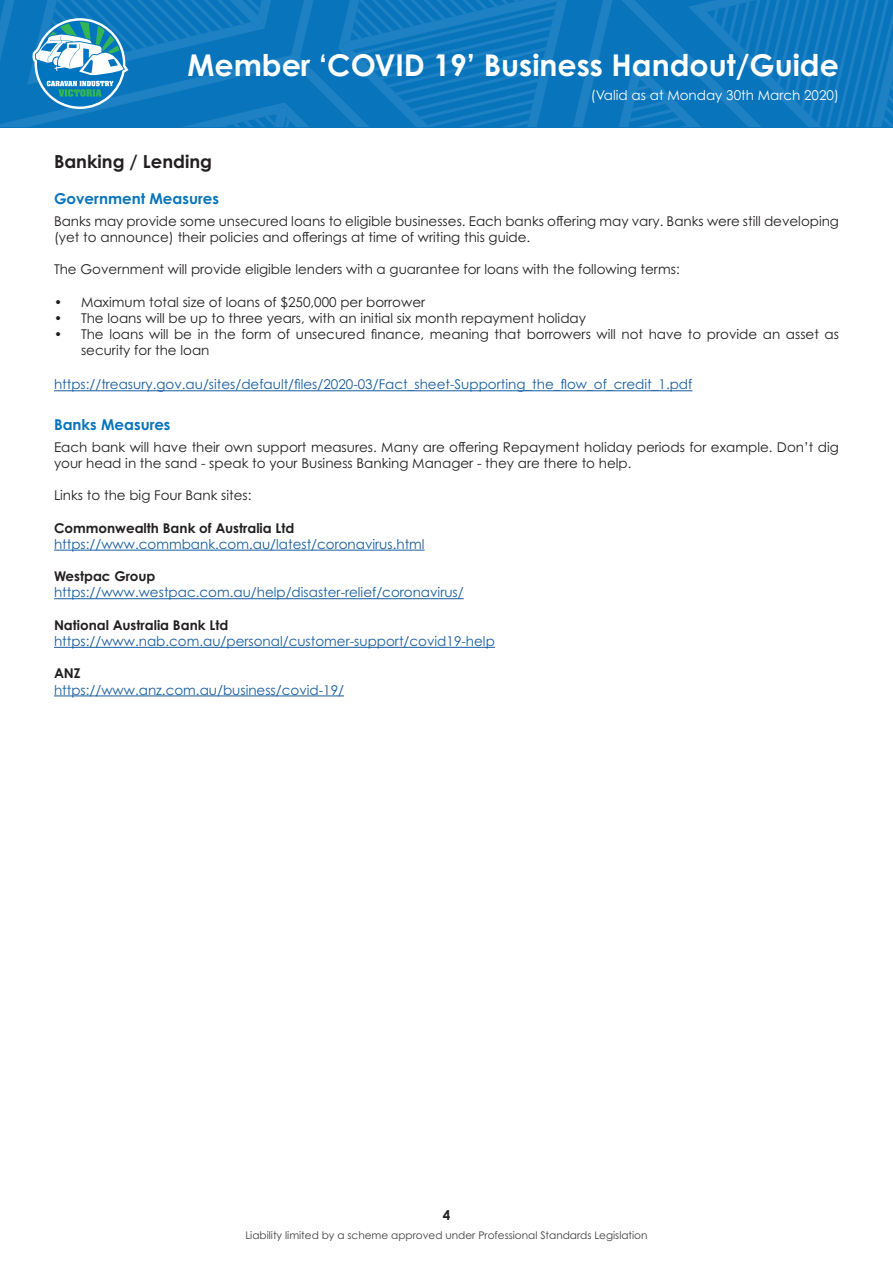
<style>
.page{position:relative;width:893px;height:1263px;background:#fff}
.page>*{position:absolute;margin:0;border:0;box-sizing:border-box;transform-origin:0 0}
.t1{font:700 30px "Century Gothic Pro";color:#fff}
.t2{font:700 18px "Century Gothic Pro";color:#231f20}
.t3{font:700 15px "Century Gothic Pro";color:#0774bc}
.t4{font:13.5px/16.2px "Century Gothic Pro";color:#231f20}
.t5{font:13.5px "Century Gothic Pro";color:#175d9e}
.t6{font:700 13.5px "Century Gothic Pro";color:#231f20}
.t7{font:13.5px "Century Gothic Pro";color:#fff}
.t8{font:10.5px "Century Gothic Pro";color:#3e3e3f}
</style>
<div class="page">
<svg style="left:573px;top:0;width:320px;height:128px;background:#0d77be"></svg>
<svg style="left:0;top:0;width:567px;height:127px;background:#167dbf"></svg>
<hr style="left:54px;top:390px;width:638px;height:1px;background:#175d9e">
<hr style="left:54px;top:550px;width:371px;height:1px;background:#175d9e">
<hr style="left:54px;top:598px;width:410px;height:1px;background:#175d9e">
<hr style="left:54px;top:647px;width:441px;height:1px;background:#175d9e">
<hr style="left:54px;top:696px;width:290px;height:1px;background:#175d9e">
<p class="t1" style="left:187px;top:47px;width:653px">Member ‘COVID 19’ Business Handout/Guide</p>
<p class="t7" style="left:591px;top:87px;width:250px">(Valid as at Monday 30th March 2020)</p>
<p class="t2" style="left:54px;top:151px;width:160px">Banking / Lending</p>
<p class="t3" style="left:54px;top:189px;width:166px">Government Measures</p>
<p class="t4" style="left:54px;top:212px;width:786px">Banks may provide some unsecured loans to eligible businesses. Each banks offering may vary. Banks were still developing (yet to announce) their policies and offerings at time of writing this guide.</p>
<p class="t4" style="left:54px;top:261px;width:627px">The Government will provide eligible lenders with a guarantee for loans with the following terms:</p>
<p class="t4" style="left:54px;top:293px;width:373px">• Maximum total size of loans of $250,000 per borrower</p>
<p class="t4" style="left:54px;top:310px;width:533px">• The loans will be up to three years, with an initial six month repayment holiday</p>
<p class="t4" style="left:81px;top:326px;width:759px;text-indent:-27px">• The loans will be in the form of unsecured finance, meaning that borrowers will not have to provide an asset as security for the loan</p>
<p class="t5" style="left:54px;top:376px;width:640px">https://treasury.gov.au/sites/default/files/2020-03/Fact_sheet-Supporting_the_flow_of_credit_1.pdf</p>
<p class="t3" style="left:54px;top:415px;width:118px">Banks Measures</p>
<p class="t4" style="left:54px;top:438px;width:786px">Each bank will have their own support measures. Many are offering Repayment holiday periods for example. Don’t dig your head in the sand - speak to your Business Banking Manager - they are there to help.</p>
<p class="t4" style="left:54px;top:487px;width:199px">Links to the big Four Bank sites:</p>
<p class="t6" style="left:54px;top:519px;width:242px">Commonwealth Bank of Australia Ltd</p>
<p class="t5" style="left:54px;top:536px;width:372px">https://www.commbank.com.au/latest/coronavirus.html</p>
<p class="t6" style="left:54px;top:568px;width:103px">Westpac Group</p>
<p class="t5" style="left:54px;top:584px;width:411px">https://www.westpac.com.au/help/disaster-relief/coronavirus/</p>
<p class="t6" style="left:54px;top:616px;width:176px">National Australia Bank Ltd</p>
<p class="t5" style="left:54px;top:633px;width:442px">https://www.nab.com.au/personal/customer-support/covid19-help</p>
<p class="t6" style="left:54px;top:665px;width:28px">ANZ</p>
<p class="t5" style="left:54px;top:681px;width:292px">https://www.anz.com.au/business/covid-19/</p>
<p class="t6" style="left:443px;top:1207px;width:9px">4</p>
<p class="t8" style="left:245px;top:1228px;width:404px">Liability limited by a scheme approved under Professional Standards Legislation</p>
</div>
